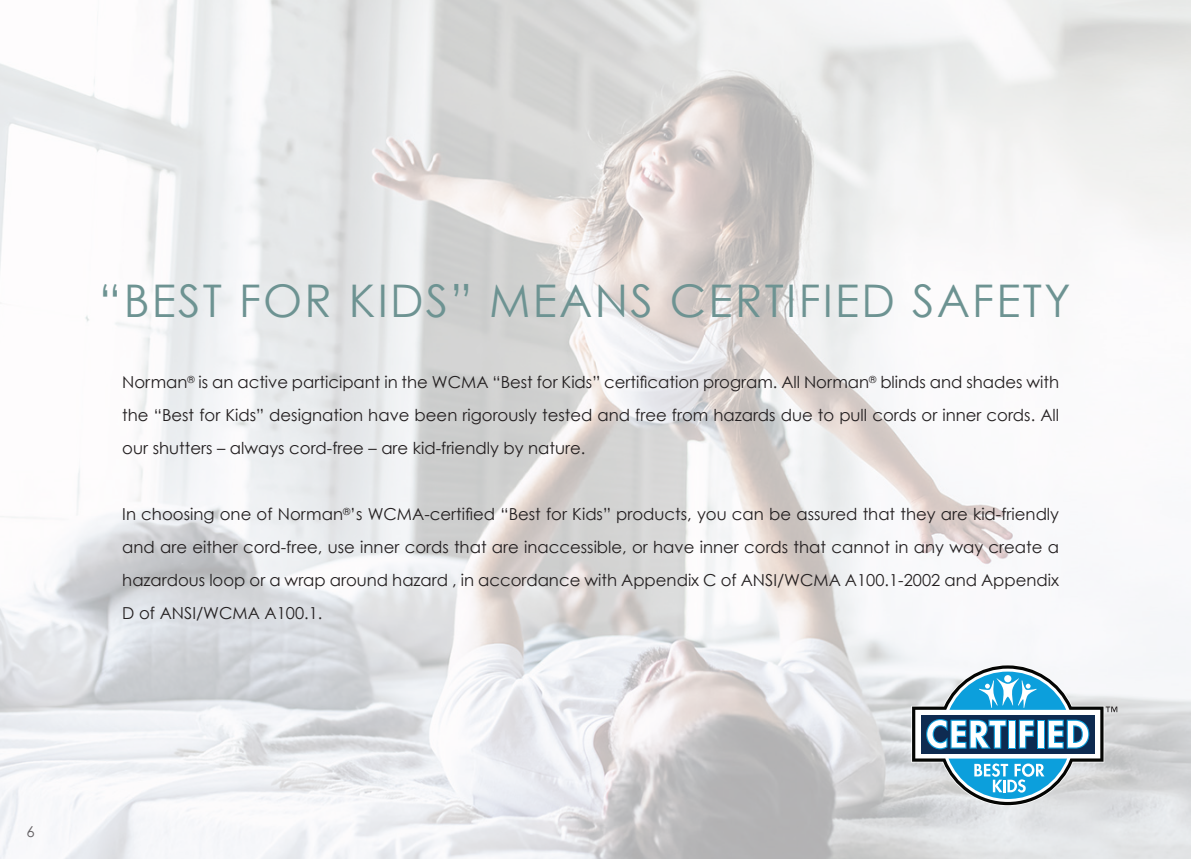
<style>
.page{position:relative;width:1191px;height:859px;background:#fff}
.page>*{position:absolute;margin:0;border:0;box-sizing:border-box;transform-origin:0 0}
.t1{font:45px "Century Gothic";letter-spacing:.05em;color:#6d9392}
.t2{font:16.5px/33px "Century Gothic";color:#231f20;text-align:justify}
.t3{font:15px "Century Gothic";color:#231f20}
</style>
<div class="page">
<img style="left:0;top:0;width:1191px;height:859px">
<svg style="left:910px;top:665px;width:207px;height:141px"></svg>
<p class="t1" style="left:99px;top:273px;width:973px">“BEST FOR KIDS” MEANS CERTIFIED SAFETY</p>
<p class="t2" style="left:122px;top:365px;width:938px">Norman<sup>®</sup> is an active participant in the WCMA “Best for Kids” certification program. All Norman<sup>®</sup> blinds and shades with the “Best for Kids” designation have been rigorously tested and free from hazards due to pull cords or inner cords. All our shutters – always cord-free – are kid-friendly by nature.</p>
<p class="t2" style="left:122px;top:497px;width:938px">In choosing one of Norman<sup>®</sup>’s WCMA-certified “Best for Kids” products, you can be assured that they are kid-friendly and are either cord-free, use inner cords that are inaccessible, or have inner cords that cannot in any way create a hazardous loop or a wrap around hazard , in accordance with Appendix C of ANSI/WCMA A100.1-2002 and Appendix D of ANSI/WCMA A100.1.</p>
<p class="t3" style="left:27px;top:823px;width:10px">6</p>
</div>
